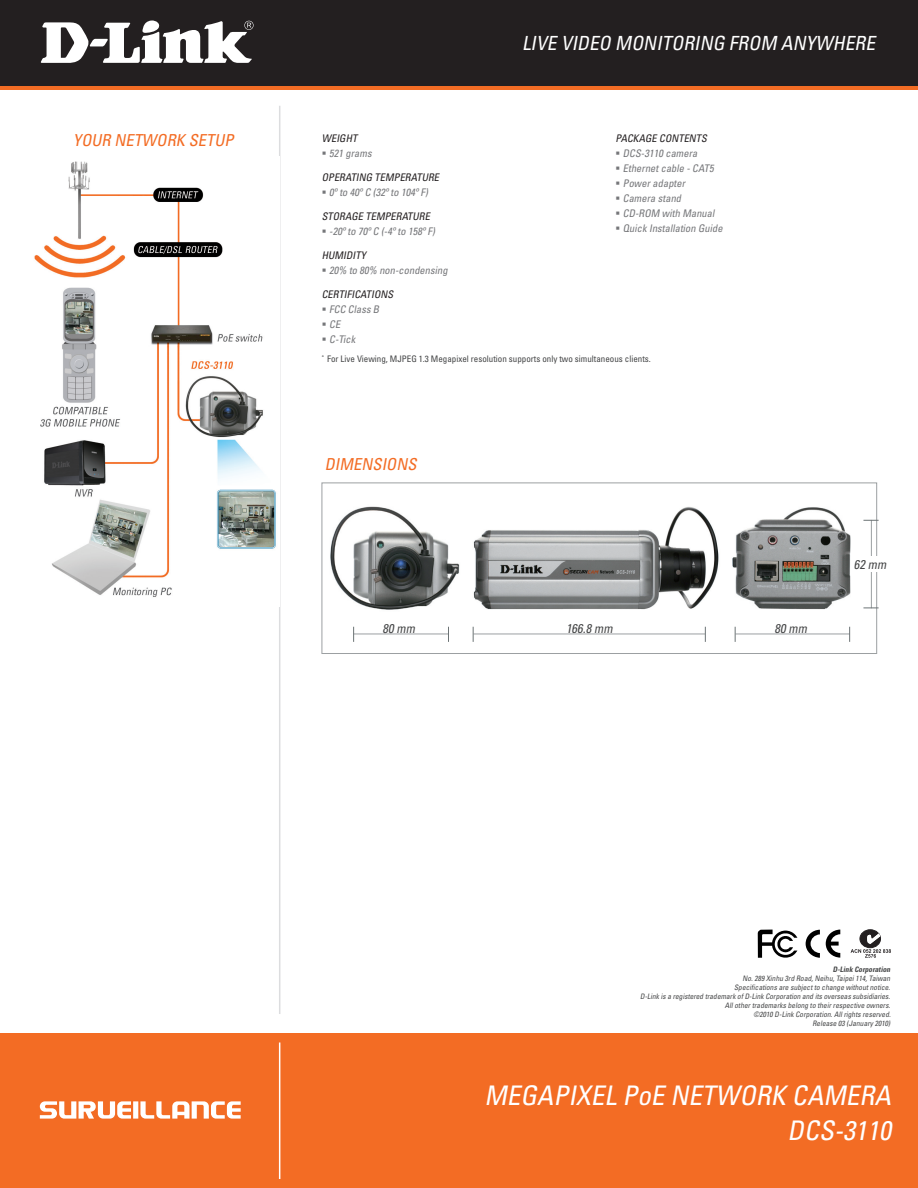
<style>
.page{position:relative;width:918px;height:1188px;background:#fff}
.page>*{position:absolute;margin:0;border:0;box-sizing:border-box;transform-origin:0 0}
.t1{font:italic condensed 27px/34.8px "Univers";color:#fff;text-align:right}
.t2{font:italic condensed 19.5px "Univers";color:#fff}
.t3{font:italic condensed 16.5px "Univers";color:#f36c24}
.t4{font:italic condensed 12.75px "Univers";color:#454647}
.t5{font:italic condensed 10.5px/15px "Univers";color:#757679}
.t6{font:italic condensed 10.5px "Univers";color:#231f20}
.t7{font:condensed 9px "Univers";color:#454647}
.t8{font:italic condensed 7.5px/9px "Univers";color:#454647;text-align:right}
.t9{font:italic 700 condensed 7.5px "Univers";color:#454647}
</style>
<div class="page">
<div style="left:0;top:1034px;width:918px;height:154px;background:#f36c24"></div>
<div style="left:0;top:0;width:918px;height:89px;background:linear-gradient(to right,#f36c24,#f36c24)"></div>
<div style="left:0;top:0;width:918px;height:85px;background:#231f20"></div>
<svg style="left:41px;top:20px;width:213px;height:43px"></svg>
<hr style="left:279px;top:1042px;width:1px;height:137px;background:#fff">
<svg style="left:40px;top:1101px;width:201px;height:18px"></svg>
<div style="left:322px;top:483px;width:555px;height:171px;border:1px solid #9ca0a2"></div>
<hr style="left:474px;top:634px;width:231px;height:1px;background:#9ca0a2">
<svg style="left:473px;top:627px;width:1px;height:15px"></svg>
<svg style="left:705px;top:627px;width:1px;height:15px"></svg>
<hr style="left:735px;top:634px;width:115px;height:1px;background:#9ca0a2">
<svg style="left:735px;top:627px;width:1px;height:15px"></svg>
<svg style="left:849px;top:627px;width:1px;height:15px"></svg>
<hr style="left:354px;top:634px;width:94px;height:1px;background:#9ca0a2">
<svg style="left:353px;top:627px;width:1px;height:15px"></svg>
<svg style="left:448px;top:627px;width:1px;height:15px"></svg>
<hr style="left:279px;top:106px;width:1px;height:908px;background:#dcdddf">
<img style="left:34px;top:157px;width:246px;height:450px">
<svg style="left:758px;top:930px;width:39px;height:28px"></svg>
<svg style="left:806px;top:930px;width:14px;height:28px"></svg>
<svg style="left:826px;top:930px;width:14px;height:28px"></svg>
<div style="left:860px;top:930px;width:21px;height:18px;background:#231f20;border-radius:50%"></div>
<div style="left:860px;top:930px;width:21px;height:18px;border:1px solid #231f20;border-radius:50%"></div>
<svg style="left:851px;top:933px;width:40px;height:25px"></svg>
<img style="left:330px;top:506px;width:130px;height:104px">
<img style="left:473px;top:507px;width:246px;height:103px">
<img style="left:732px;top:507px;width:119px;height:103px">
<hr style="left:871px;top:520px;width:1px;height:88px;background:#9ca0a2">
<svg style="left:863px;top:608px;width:16px;height:1px"></svg>
<svg style="left:863px;top:520px;width:16px;height:1px"></svg>
<div style="left:855px;top:557px;width:33px;height:15px;background:#fff"></div>
<h3 class="t3" style="left:73px;top:130px;width:11px">Your</h3>
<h3 class="t3" style="left:114px;top:130px;width:23px">Network</h3>
<h3 class="t3" style="left:189px;top:130px;width:20px">Setup</h3>
<h3 class="t6" style="left:322px;top:131px;width:39px">WEIGHT</h3>
<h3 class="t5" style="left:329px;top:145px;width:46px">521 grams</h3>
<h3 class="t6" style="left:322px;top:170px;width:13px">Operating</h3>
<h3 class="t6" style="left:375px;top:170px;width:68px">TEMPERATURE</h3>
<h3 class="t5" style="left:329px;top:184px;width:103px">0ºto 40ºC (32ºto 104ºF)</h3>
<h3 class="t6" style="left:322px;top:209px;width:112px">STORAGE TEMPERATURE</h3>
<h3 class="t5" style="left:329px;top:223px;width:110px">-20ºto 70ºC (-4ºto 158ºF)</h3>
<h3 class="t6" style="left:322px;top:248px;width:46px">HUMIDITY</h3>
<h3 class="t5" style="left:329px;top:262px;width:122px">20% to 80% non-condensing</h3>
<h3 class="t6" style="left:322px;top:287px;width:75px">CERTIFICATIONS</h3>
<h3 class="t5" style="left:329px;top:301px;width:54px">FCC Class B<br>CE<br>C-Tick</h3>
<h2 class="t2" style="left:522px;top:31px;width:51px">Live Video</h2>
<h2 class="t2" style="left:615px;top:31px;width:28px">Monitoring</h2>
<h2 class="t2" style="left:729px;top:31px;width:23px">From</h2>
<h2 class="t2" style="left:781px;top:31px;width:76px">Anywhere</h2>
<h3 class="t6" style="left:615px;top:131px;width:57px">PACKAGE Contents</h3>
<h3 class="t5" style="left:623px;top:145px;width:104px">DCS-3110 camera<br>Ethernetcable -CAT5<br>Poweradapter<br>Camera stand<br>CD-ROM with Manual<br>Quick Installation Guide</h3>
<p class="t7" style="left:322px;top:353px;width:331px"><sup>*</sup> For Live Viewing, MJPEG 1.3 Megapixel resolution supports only two simultaneous clients.</p>
<h3 class="t3" style="left:325px;top:454px;width:21px">Dimensions</h3>
<h3 class="t4" style="left:382px;top:621px;width:37px">80 mm</h3>
<h3 class="t4" style="left:566px;top:621px;width:51px">166.8 mm</h3>
<h3 class="t4" style="left:774px;top:621px;width:37px">80 mm</h3>
<h3 class="t4" style="left:854px;top:556px;width:37px">62 mm</h3>
<p class="t9" style="left:833px;top:965px;width:61px">D-Link Corporation</p>
<p class="t8" style="left:640px;top:974px;width:254px">No.289 Xinhu 3rd Road,Neihu,Taipei114,Taiwan<br>Specifications are subjectto change withoutnotice.<br>D-Link is a registered trademark ofD-Link Corporation and its overseas subsidiaries.<br>Allothertrademarks belong to theirrespective owners.<br>©2010 D-Link Corporation.Allrights reserved.<br>Release 03 (January 2010)</p>
<h1 class="t1" style="left:484px;top:1077px;width:414px">MEGAPIXEL PoE NETWORK CAMERA<br>DCS-3110</h1>
</div>
